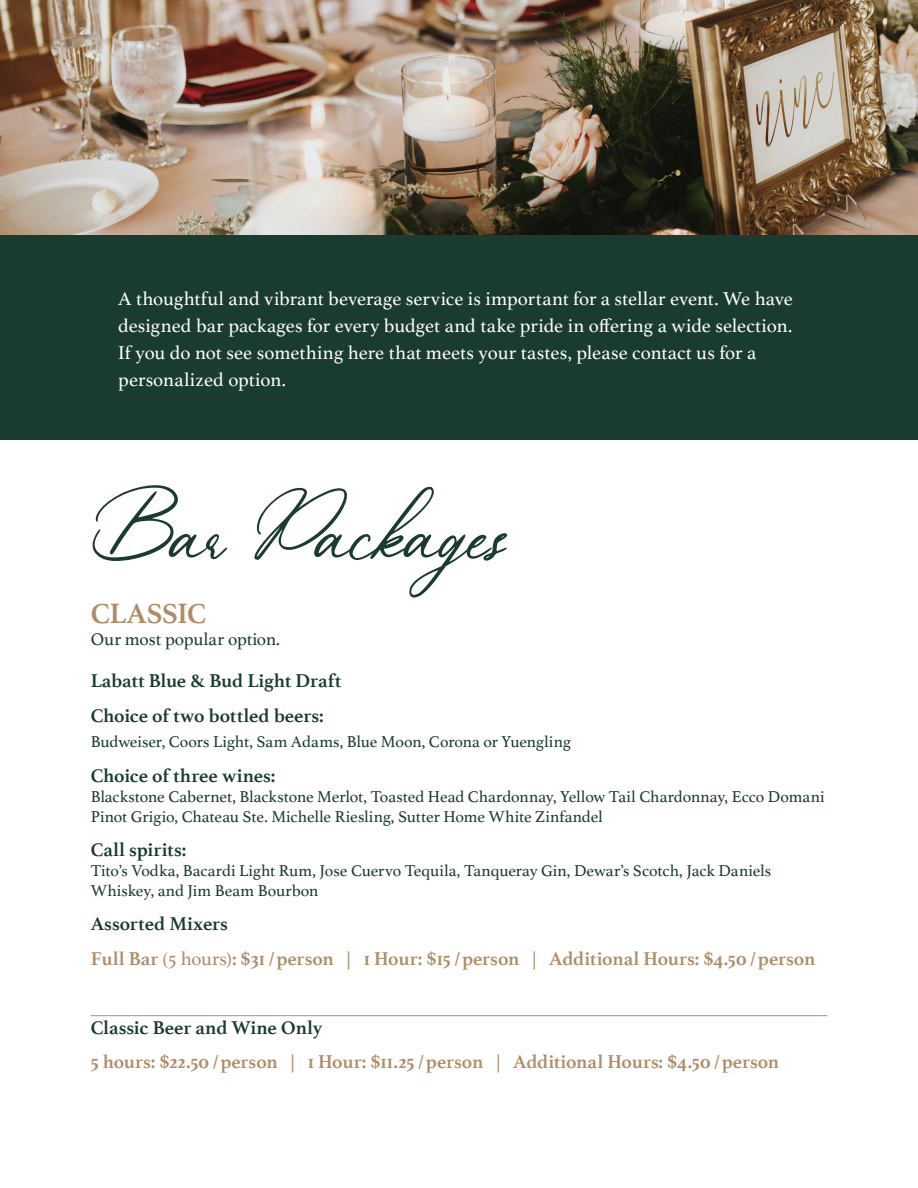
<style>
.page{position:relative;width:918px;height:1188px;background:#fff}
.page>*{position:absolute;margin:0;border:0;box-sizing:border-box;transform-origin:0 0}
.t1{font:90px "Beautiful Heart";letter-spacing:-.005em;color:#1a3b30}
.t2{font:700 29.4px "Athelas";letter-spacing:-.015em;color:#b08c66}
.t3{font:19.5px/27px "Athelas";letter-spacing:.005em;color:#fffef6}
.t4{font:700 19.5px/34.5px "Athelas";color:#b08c66}
.t5{font:700 19.5px/34.5px "Athelas";letter-spacing:-.005em;color:#1a3b30}
.t6{font:18px "Athelas";letter-spacing:-.005em;color:#1a3b30}
.t7{font:16.5px/19.8px "Athelas";letter-spacing:-.005em;color:#1a3b30}
.s1{color:#1a3b30}
.s2{font-weight:400}
</style>
<div class="page">
<div style="left:0;top:0;width:918px;height:439px;background:#1a3b30"></div>
<hr style="left:91px;top:1015px;width:736px;height:1px;background:#b08c66">
<img style="left:0;top:0;width:918px;height:234px">
<p class="t3" style="left:118px;top:286px;width:676px">A thoughtful and vibrant beverage service is important for a stellar event. We have designed bar packages for every budget and take pride in offering a wide selection.<br>If you do not see something here that meets your tastes, please contact us for a personalized option.</p>
<h1 class="t1" style="left:91px;top:469px;width:417px">Bar Packages</h1>
<h2 class="t2" style="left:91px;top:597px;width:117px">CLASSIC</h2>
<p class="t6" style="left:91px;top:630px;width:191px">Our most popular option.</p>
<p class="t5" style="left:91px;top:664px;width:252px">Labatt Blue &amp; Bud Light Draft<br>Choice of two bottled beers:</p>
<p class="t7" style="left:91px;top:732px;width:482px">Budweiser, Coors Light, Sam Adams, Blue Moon, Corona or Yuengling</p>
<p class="t5" style="left:91px;top:758px;width:186px">Choice of three wines:</p>
<p class="t7" style="left:91px;top:787px;width:736px">Blackstone Cabernet, Blackstone Merlot, Toasted Head Chardonnay, Yellow Tail Chardonnay, Ecco Domani<br>Pinot Grigio, Chateau Ste. Michelle Riesling, Sutter Home White Zinfandel</p>
<p class="t5" style="left:91px;top:833px;width:97px">Call spirits:</p>
<p class="t7" style="left:91px;top:861px;width:682px">Tito’s Vodka, Bacardi Light Rum, Jose Cuervo Tequila, Tanqueray Gin, Dewar’s Scotch, Jack Daniels<br>Whiskey, and Jim Beam Bourbon</p>
<p class="t4" style="left:91px;top:907px;width:726px"><span class="s1">Assorted Mixers<br></span>Full Bar <span class="s2">(5 hours)</span>: $31 / person | 1 Hour: $15 / person | Additional Hours: $4.50 / person</p>
<p class="t5" style="left:91px;top:1010px;width:233px">Classic Beer and Wine Only</p>
<p class="t4" style="left:91px;top:1045px;width:690px">5 hours: $22.50 / person | 1 Hour: $11.25 / person | Additional Hours: $4.50 / person</p>
</div>
